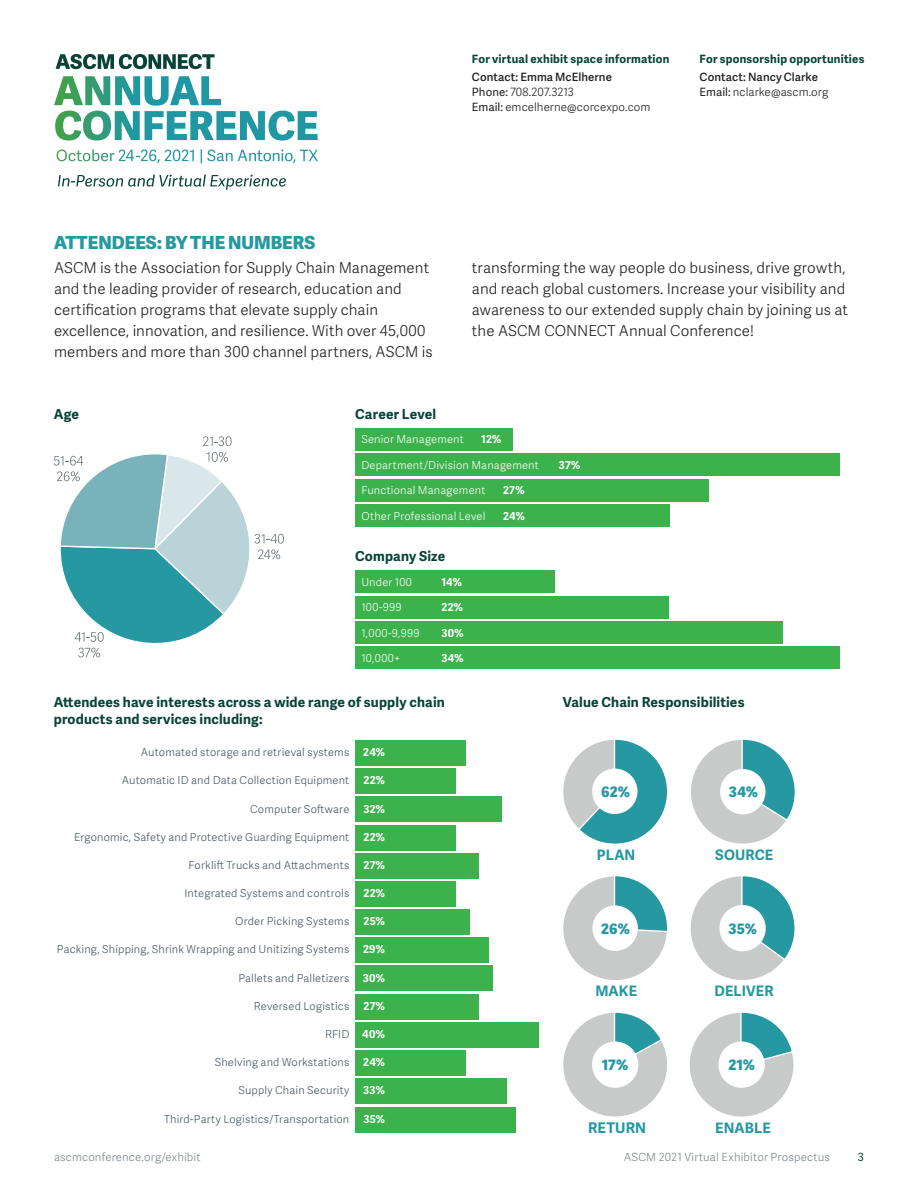
<style>
.page{position:relative;width:918px;height:1188px;background:#fff}
.page>*{position:absolute;margin:0;border:0;box-sizing:border-box;transform-origin:0 0}
.t1{font:800 18px "Adelle Sans";color:#2598a1}
.t2{font:300 15px/21px "Adelle Sans";letter-spacing:.005em;color:#231f20}
.t3{font:700 14.7px "Adelle Sans";letter-spacing:.005em;color:#2598a1}
.t4{font:700 14.4px "Adelle Sans";letter-spacing:.005em;color:#2598a1}
.t5{font:800 14.4px "Adelle Sans";letter-spacing:.005em;color:#2598a1}
.Section_Subhead{font:700 13.65px "Adelle Sans";letter-spacing:.01em;color:#074337}
.body_text{font:300 11.4px "Adelle Sans";letter-spacing:.005em;color:#231f20}
.Section_Subhead-2{font:700 11.4px "Adelle Sans";letter-spacing:.02em;color:#074337}
.body_text-2{font:600 11.4px "Adelle Sans";letter-spacing:.005em;color:#231f20}
.t6{font:300 11.25px "Adelle Sans";letter-spacing:.015em;color:#7c868d}
.t7{font:11.25px "Adelle Sans";color:#074337}
.t8{font:300 10.95px "Adelle Sans";letter-spacing:.02em;color:#475865}
.Body_Copy{font:300 10.95px "Adelle Sans";letter-spacing:.02em;color:#fff}
.Body_Copy-2{font:700 10.95px "Adelle Sans";letter-spacing:.02em;color:#fff}
.s1{font-weight:400}
</style>
<div class="page">
<div style="left:355px;top:1107px;width:161px;height:25px;background:#3bb24b"></div>
<div style="left:355px;top:1079px;width:152px;height:25px;background:#3bb24b"></div>
<div style="left:355px;top:1051px;width:110px;height:25px;background:#3bb24b"></div>
<div style="left:355px;top:1023px;width:184px;height:25px;background:#3bb24b"></div>
<div style="left:355px;top:994px;width:124px;height:26px;background:#3bb24b"></div>
<div style="left:355px;top:966px;width:138px;height:25px;background:#3bb24b"></div>
<div style="left:355px;top:938px;width:133px;height:25px;background:#3bb24b"></div>
<div style="left:355px;top:910px;width:115px;height:25px;background:#3bb24b"></div>
<div style="left:355px;top:881px;width:101px;height:26px;background:#3bb24b"></div>
<div style="left:355px;top:853px;width:124px;height:25px;background:#3bb24b"></div>
<div style="left:355px;top:825px;width:101px;height:25px;background:#3bb24b"></div>
<div style="left:355px;top:797px;width:147px;height:25px;background:#3bb24b"></div>
<div style="left:355px;top:769px;width:101px;height:25px;background:#3bb24b"></div>
<div style="left:355px;top:740px;width:110px;height:26px;background:#3bb24b"></div>
<svg style="left:203px;top:436px;width:29px;height:10px"></svg>
<svg style="left:54px;top:452px;width:230px;height:205px"></svg>
<svg style="left:563px;top:739px;width:104px;height:105px"></svg>
<svg style="left:691px;top:739px;width:104px;height:105px"></svg>
<svg style="left:563px;top:876px;width:104px;height:104px"></svg>
<svg style="left:690px;top:876px;width:105px;height:104px"></svg>
<svg style="left:563px;top:1012px;width:104px;height:105px"></svg>
<svg style="left:689px;top:1012px;width:105px;height:105px"></svg>
<div style="left:355px;top:504px;width:315px;height:23px;background:#3bb24b"></div>
<div style="left:355px;top:479px;width:354px;height:22px;background:#3bb24b"></div>
<div style="left:355px;top:453px;width:485px;height:23px;background:#3bb24b"></div>
<div style="left:355px;top:428px;width:157px;height:23px;background:#3bb24b"></div>
<div style="left:355px;top:646px;width:485px;height:23px;background:#3bb24b"></div>
<div style="left:355px;top:621px;width:428px;height:23px;background:#3bb24b"></div>
<div style="left:355px;top:596px;width:314px;height:23px;background:#3bb24b"></div>
<div style="left:355px;top:571px;width:200px;height:22px;background:#3bb24b"></div>
<svg style="left:56px;top:54px;width:159px;height:15px"></svg>
<svg style="left:54px;top:76px;width:264px;height:87px"></svg>
<svg style="left:58px;top:175px;width:228px;height:15px"></svg>
<p class="Section_Subhead-2" style="left:472px;top:52px;width:199px">For virtual exhibit space information</p>
<p class="body_text-2" style="left:472px;top:69px;width:142px">Contact: Emma McElherne</p>
<p class="body_text" style="left:472px;top:84px;width:104px"><span class="s1">Phone:</span> 708.207.3213</p>
<p class="body_text" style="left:472px;top:98px;width:180px"><span class="s1">Email:</span> emcelherne@corcexpo.com</p>
<p class="Section_Subhead-2" style="left:700px;top:52px;width:166px">For sponsorship opportunities</p>
<p class="body_text-2" style="left:700px;top:69px;width:120px">Contact: Nancy Clarke</p>
<p class="body_text" style="left:700px;top:84px;width:130px"><span class="s1">Email:</span> nclarke@ascm.org</p>
<p class="t1" style="left:54px;top:229px;width:263px">ATTENDEES: BY THE NUMBERS</p>
<p class="t2" style="left:54px;top:257px;width:380px">ASCM is the Association for Supply Chain Management and the leading provider of research, education and certification programs that elevate supply chain excellence, innovation, and resilience. With over 45,000 members and more than 300 channel partners, ASCM is</p>
<p class="t2" style="left:472px;top:257px;width:378px">transforming the way people do business, drive growth, and reach global customers. Increase your visibility and awareness to our extended supply chain by joining us at the ASCM CONNECT Annual Conference!</p>
<p class="Section_Subhead" style="left:54px;top:406px;width:27px">Age</p>
<p class="Section_Subhead" style="left:355px;top:406px;width:82px">Career Level</p>
<p class="Body_Copy" style="left:361px;top:431px;width:104px">Senior Management</p>
<p class="Body_Copy-2" style="left:481px;top:432px;width:22px">12%</p>
<p class="Body_Copy" style="left:361px;top:457px;width:179px">Department/Division Management</p>
<p class="Body_Copy-2" style="left:559px;top:458px;width:23px">37%</p>
<p class="Body_Copy" style="left:361px;top:483px;width:126px">Functional Management</p>
<p class="Body_Copy-2" style="left:503px;top:484px;width:23px">27%</p>
<p class="Body_Copy" style="left:361px;top:508px;width:126px">Other Professional Level</p>
<p class="Body_Copy-2" style="left:503px;top:509px;width:23px">24%</p>
<p class="Section_Subhead" style="left:355px;top:548px;width:92px">Company Size</p>
<p class="Body_Copy" style="left:361px;top:574px;width:52px">Under 100</p>
<p class="Body_Copy-2" style="left:442px;top:576px;width:22px">14%</p>
<p class="Body_Copy" style="left:361px;top:600px;width:42px">100-999</p>
<p class="Body_Copy-2" style="left:442px;top:601px;width:23px">22%</p>
<p class="Body_Copy" style="left:361px;top:625px;width:60px">1,000-9,999</p>
<p class="Body_Copy-2" style="left:442px;top:626px;width:24px">30%</p>
<p class="Body_Copy" style="left:361px;top:650px;width:40px">10,000+</p>
<p class="Body_Copy-2" style="left:442px;top:651px;width:23px">34%</p>
<p class="Section_Subhead" style="left:54px;top:693px;width:393px">Attendees have interests across a wide range of supply chain</p>
<p class="Section_Subhead" style="left:563px;top:693px;width:183px">Value Chain Responsibilities</p>
<p class="Section_Subhead" style="left:54px;top:711px;width:211px">products and services including:</p>
<p class="t8" style="left:141px;top:745px;width:210px">Automated storage and retrieval systems</p>
<p class="t8" style="left:122px;top:773px;width:229px">Automatic ID and Data Collection Equipment</p>
<p class="t8" style="left:250px;top:801px;width:101px">Computer Software</p>
<p class="t8" style="left:74px;top:829px;width:277px">Ergonomic, Safety and Protective Guarding Equipment</p>
<p class="t8" style="left:188px;top:857px;width:162px">Forklift Trucks and Attachments</p>
<p class="t8" style="left:184px;top:885px;width:166px">Integrated Systems and controls</p>
<p class="t8" style="left:235px;top:914px;width:116px">Order Picking Systems</p>
<p class="t8" style="left:57px;top:942px;width:294px">Packing, Shipping, Shrink Wrapping and Unitizing Systems</p>
<p class="t8" style="left:238px;top:970px;width:112px">Pallets and Palletizers</p>
<p class="t8" style="left:254px;top:998px;width:97px">Reversed Logistics</p>
<p class="t8" style="left:325px;top:1026px;width:26px">RFID</p>
<p class="t8" style="left:215px;top:1055px;width:136px">Shelving and Workstations</p>
<p class="t8" style="left:239px;top:1083px;width:112px">Supply Chain Security</p>
<p class="t8" style="left:164px;top:1111px;width:187px">Third-Party Logistics/Transportation</p>
<p class="Body_Copy-2" style="left:363px;top:746px;width:23px">24%</p>
<p class="Body_Copy-2" style="left:364px;top:774px;width:23px">22%</p>
<p class="Body_Copy-2" style="left:363px;top:802px;width:23px">32%</p>
<p class="Body_Copy-2" style="left:364px;top:830px;width:23px">22%</p>
<p class="Body_Copy-2" style="left:364px;top:858px;width:23px">27%</p>
<p class="Body_Copy-2" style="left:364px;top:887px;width:23px">22%</p>
<p class="Body_Copy-2" style="left:363px;top:915px;width:23px">25%</p>
<p class="Body_Copy-2" style="left:363px;top:943px;width:23px">29%</p>
<p class="Body_Copy-2" style="left:363px;top:971px;width:24px">30%</p>
<p class="Body_Copy-2" style="left:364px;top:999px;width:23px">27%</p>
<p class="Body_Copy-2" style="left:362px;top:1028px;width:24px">40%</p>
<p class="Body_Copy-2" style="left:363px;top:1056px;width:23px">24%</p>
<p class="Body_Copy-2" style="left:363px;top:1084px;width:23px">33%</p>
<p class="Body_Copy-2" style="left:363px;top:1112px;width:23px">35%</p>
<p class="t5" style="left:601px;top:782px;width:30px">62%</p>
<p class="t5" style="left:729px;top:782px;width:31px">34%</p>
<p class="t4" style="left:597px;top:846px;width:40px">PLAN</p>
<p class="t4" style="left:715px;top:846px;width:59px">SOURCE</p>
<p class="t5" style="left:601px;top:918px;width:30px">26%</p>
<p class="t5" style="left:729px;top:918px;width:30px">35%</p>
<p class="t4" style="left:595px;top:983px;width:43px">MAKE</p>
<p class="t4" style="left:715px;top:983px;width:61px">DELIVER</p>
<p class="t5" style="left:602px;top:1055px;width:28px">17%</p>
<p class="t5" style="left:728px;top:1055px;width:28px">21%</p>
<p class="t3" style="left:588px;top:1119px;width:60px">RETURN</p>
<p class="t4" style="left:715px;top:1119px;width:57px">ENABLE</p>
<p class="t6" style="left:54px;top:1149px;width:148px">ascmconference.org/exhibit</p>
<p class="t6" style="left:624px;top:1149px;width:208px">ASCM 2021 Virtual Exhibitor Prospectus</p>
<p class="t7" style="left:858px;top:1149px;width:8px">3</p>
</div>
